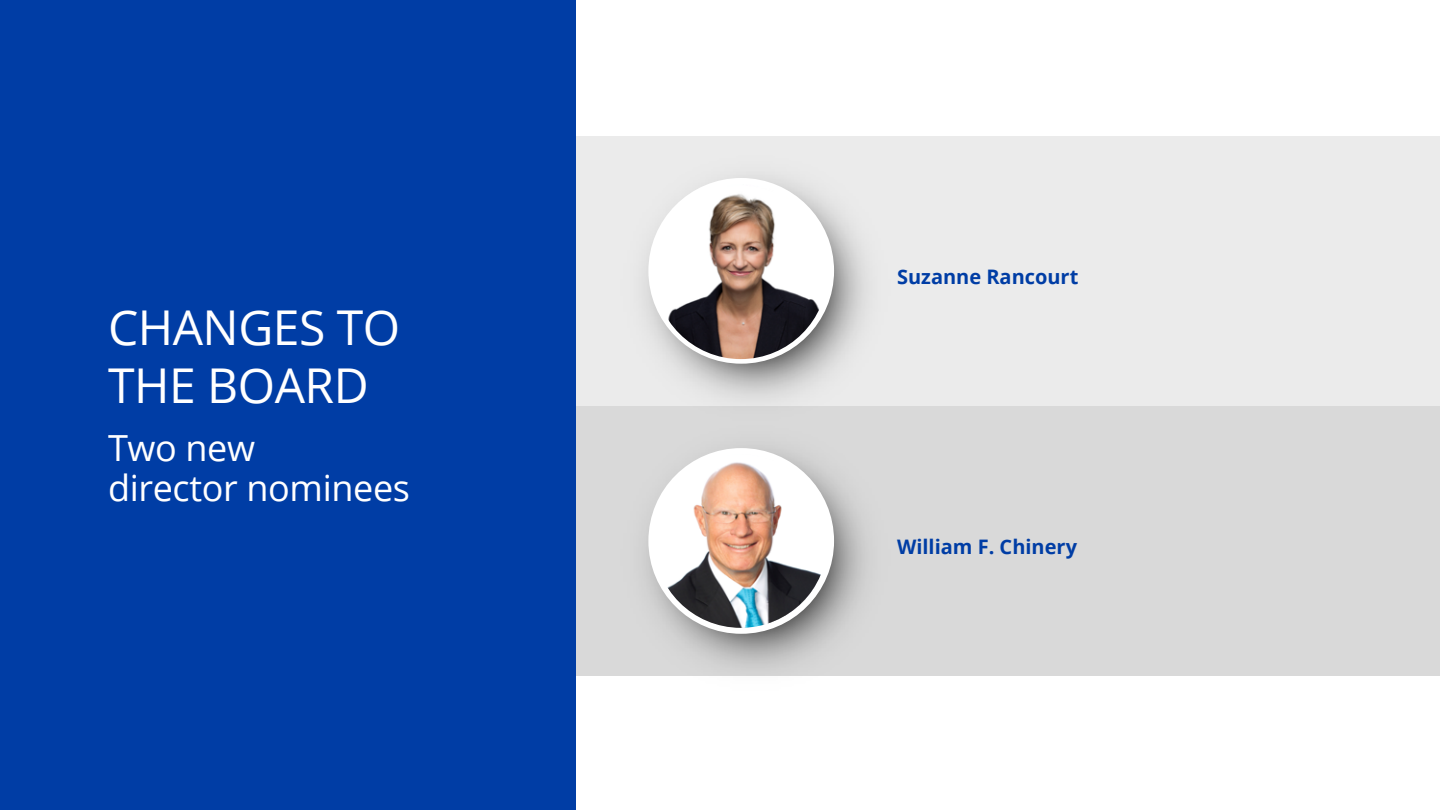
<style>
.page{position:relative;width:1440px;height:810px;background:#fff}
.page>*{position:absolute;margin:0;border:0;box-sizing:border-box;transform-origin:0 0}
.Texte_courant{font:48px/58px "Open Sans";letter-spacing:-.01em;color:#fff}
.Texte_courant-2{font:36px/40px "Open Sans";letter-spacing:-.01em;color:#fff}
.t1{font:700 20px "Open Sans";color:#003da5}
</style>
<div class="page">
<div style="left:0;top:0;width:576px;height:810px;background:#003da5"></div>
<div style="left:576px;top:136px;width:864px;height:270px;background:#ebebeb"></div>
<div style="left:576px;top:406px;width:864px;height:270px;background:#d9d9d9"></div>
<img style="left:646px;top:448px;width:219px;height:220px">
<img style="left:652px;top:451px;width:179px;height:180px;border-radius:90px">
<div style="left:648px;top:448px;width:186px;height:186px;border:6px solid #fff;border-radius:50%"></div>
<img style="left:654px;top:454px;width:174px;height:174px;border-radius:87px">
<img style="left:644px;top:177px;width:223px;height:222px">
<img style="left:652px;top:181px;width:179px;height:179px;border-radius:90px">
<div style="left:648px;top:178px;width:186px;height:186px;border:6px solid #fff;border-radius:50%"></div>
<img style="left:654px;top:185px;width:174px;height:174px;border-radius:87px">
<p class="Texte_courant" style="left:108px;top:298px;width:294px">CHANGES TO<br>THE BOARD</p>
<p class="Texte_courant-2" style="left:108px;top:427px;width:304px">Two new<br>director nominees</p>
<p class="t1" style="left:897px;top:262px;width:183px">Suzanne Rancourt</p>
<p class="t1" style="left:897px;top:532px;width:181px">William F. Chinery</p>
</div>
